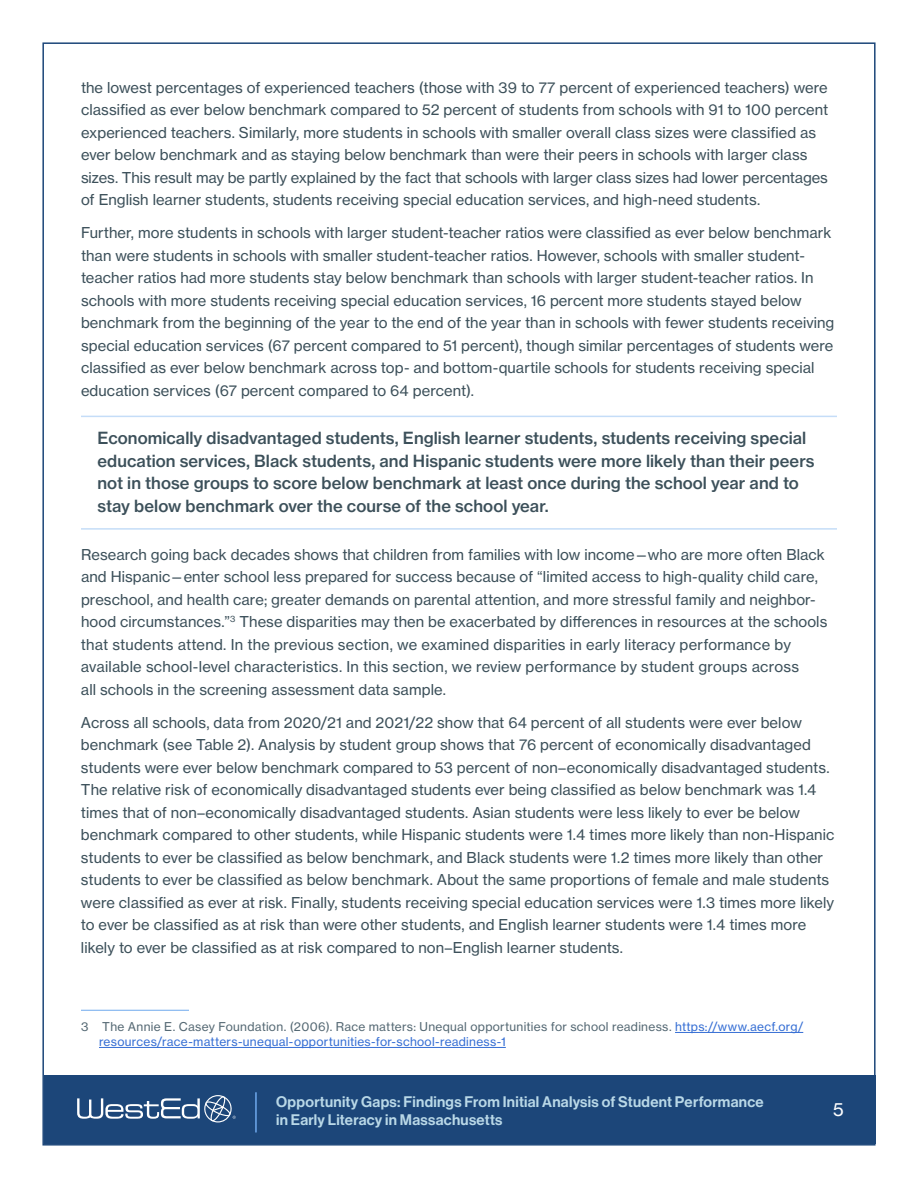
<style>
.page{position:relative;width:918px;height:1188px;background:#fff}
.page>*{position:absolute;margin:0;border:0;box-sizing:border-box;transform-origin:0 0}
.t1{font:18px "N Haas Grotesk TX Pro 55 Rg";color:#fff}
.t2{font:16.5px/22.5px "N Haas Grotesk TX Pro 65 Md";letter-spacing:.005em;color:#3c505a}
.t3{font:15px/18px "N Haas Grotesk DS Pro 65 Md";letter-spacing:.02em;color:#b9d8e7}
.t4{font:14.85px/22.5px "N Haas Grotesk TX Pro 55 Rg";letter-spacing:.005em;color:#3c505a}
.t5{font:12px/15px "N Haas Grotesk TX Pro 55 Rg";letter-spacing:.025em;color:#356ed4}
.s1{color:#556974}
</style>
<div class="page">
<div style="left:44px;top:1076px;width:832px;height:68px;background:#1c4679"></div>
<svg style="left:77px;top:1095px;width:159px;height:27px"></svg>
<hr style="left:255px;top:1092px;width:2px;height:41px;background:#6ea9ed">
<hr style="left:81px;top:1010px;width:108px;height:1px;background:#6ea9ed">
<hr style="left:675px;top:1032px;width:128px;height:1px;background:#356ed4">
<hr style="left:99px;top:1047px;width:407px;height:1px;background:#356ed4">
<hr style="left:81px;top:416px;width:756px;height:1px;background:#c5ddf8">
<hr style="left:81px;top:528px;width:756px;height:2px;background:#c5ddf8">
<p class="t4" style="left:81px;top:76px;width:749px">the lowest percentages of experienced teachers (those with 39 to 77 percent of experienced teachers) were classified as ever below benchmark compared to 52 percent of students from schools with 91 to 100 percent experienced teachers. Similarly, more students in schools with smaller overall class sizes were classified as ever below benchmark and as staying below benchmark than were their peers in schools with larger class sizes. This result may be partly explained by the fact that schools with larger class sizes had lower percentages of English learner students, students receiving special education services, and high-need students.</p>
<p class="t4" style="left:81px;top:222px;width:755px">Further, more students in schools with larger student-teacher ratios were classified as ever below benchmark than were students in schools with smaller student-teacher ratios. However, schools with smaller student&shy;teacher ratios had more students stay below benchmark than schools with larger student-teacher ratios. In schools with more students receiving special education services, 16 percent more students stayed below benchmark from the beginning of the year to the end of the year than in schools with fewer students receiving special education services (67 percent compared to 51 percent), though similar percentages of students were classified as ever below benchmark across top- and bottom-quartile schools for students receiving special education services (67 percent compared to 64 percent).</p>
<p class="t2" style="left:98px;top:427px;width:719px">Economically disadvantaged students, English learner students, students receiving special education services, Black students, and Hispanic students were more likely than their peers not in those groups to score below benchmark at least once during the school year and to stay below benchmark over the course of the school year.</p>
<p class="t4" style="left:81px;top:543px;width:748px">Research going back decades shows that children from families with low income—who are more often Black and Hispanic—enter school less prepared for success because of “limited access to high-quality child care, preschool, and health care; greater demands on parental attention, and more stressful family and neighbor&shy;hood circumstances.”<sup>3</sup> These disparities may then be exacerbated by differences in resources at the schools that students attend. In the previous section, we examined disparities in early literacy performance by available school-level characteristics. In this section, we review performance by student groups across<br>all schools in the screening assessment data sample.</p>
<p class="t4" style="left:81px;top:711px;width:755px">Across all schools, data from 2020/21 and 2021/22 show that 64 percent of all students were ever below benchmark (see Table 2). Analysis by student group shows that 76 percent of economically disadvantaged students were ever below benchmark compared to 53 percent of non–economically disadvantaged students.<br>The relative risk of economically disadvantaged students ever being classified as below benchmark was 1.4 times that of non–economically disadvantaged students. Asian students were less likely to ever be below benchmark compared to other students, while Hispanic students were 1.4 times more likely than non-Hispanic students to ever be classified as below benchmark, and Black students were 1.2 times more likely than other students to ever be classified as below benchmark. About the same proportions of female and male students were classified as ever at risk. Finally, students receiving special education services were 1.3 times more likely to ever be classified as at risk than were other students, and English learner students were 1.4 times more likely to ever be classified as at risk compared to non–English learner students.</p>
<p class="t5" style="left:99px;top:1019px;width:706px;text-indent:-18px"><span class="s1">3 The Annie E. Casey Foundation. (2006). Race matters: Unequal opportunities for school readiness.</span> https://www.aecf.org/ resources/race-matters-unequal-opportunities-for-school-readiness-1</p>
<p class="t3" style="left:276px;top:1093px;width:489px">Opportunity Gaps: Findings From Initial Analysis of Student Performance in Early Literacy in Massachusetts</p>
<p class="t1" style="left:833px;top:1099px;width:12px">5</p>
</div>
